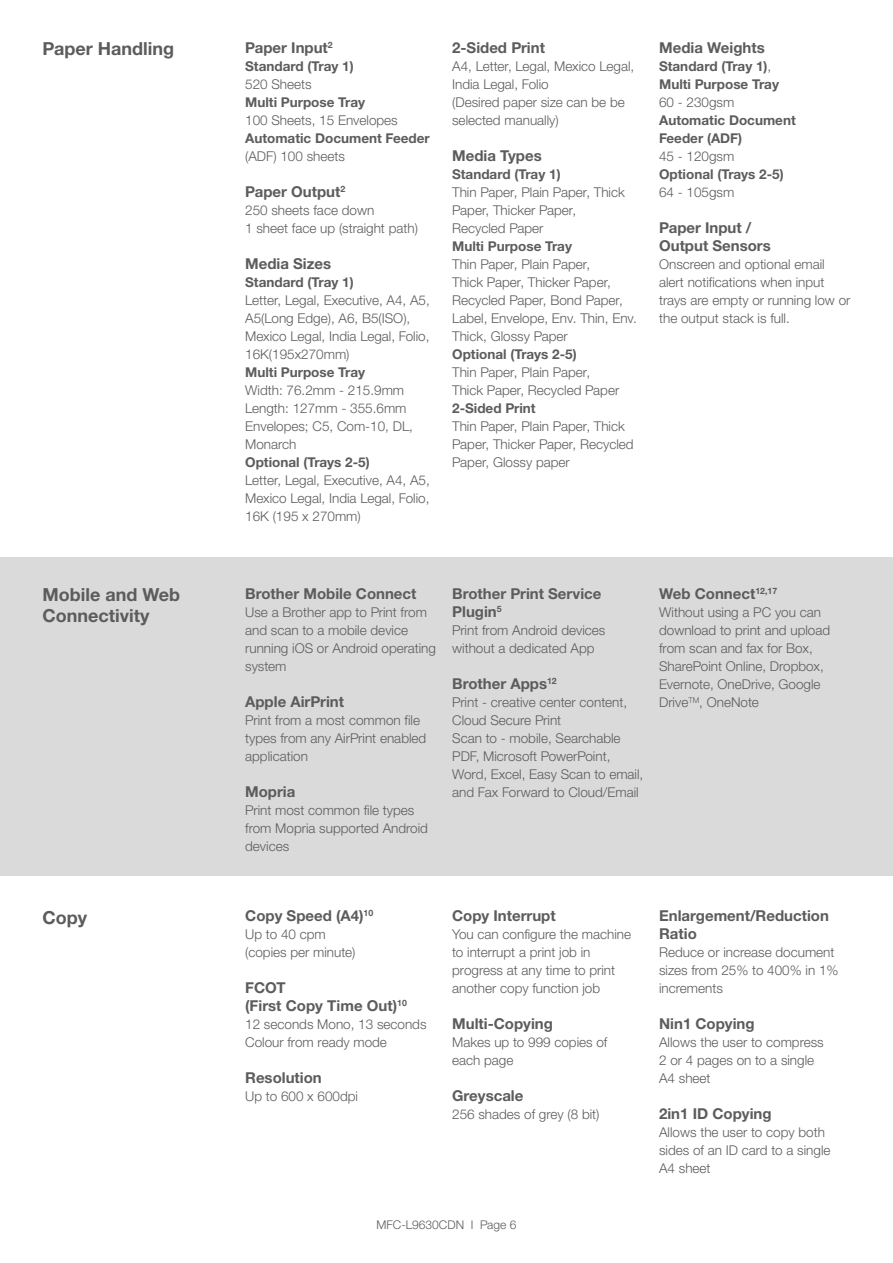
<style>
.page{position:relative;width:893px;height:1263px;background:#fff}
.page>*{position:absolute;margin:0;border:0;box-sizing:border-box;transform-origin:0 0}
.t1{font:700 18px/21px "Helvetica Neue LTW1 G";color:#5c5c5b}
.t2{font:700 15px/18px "Helvetica Neue LTW1 G";color:#5c5c5b}
.t3{font:300 13.5px/18px "Helvetica Neue LTW1 G";color:#5c5c5b}
.t4{font:700 13.5px/18px "Helvetica Neue LTW1 G";color:#5c5c5b}
.t5{font:300 12px "Helvetica Neue LTW1 G";color:#5c5c5b}
.s1{font-weight:300}
</style>
<div class="page">
<div style="left:0;top:557px;width:893px;height:319px;background:#dadada"></div>
<h1 class="t1" style="left:43px;top:38px;width:133px">Paper Handling</h1>
<p class="t2" style="left:245px;top:39px;width:89px">Paper Input<sup>2</sup></p>
<p class="t4" style="left:245px;top:57px;width:110px">Standard (Tray 1)</p>
<p class="t3" style="left:245px;top:75px;width:68px">520 Sheets</p>
<p class="t4" style="left:245px;top:93px;width:121px">Multi Purpose Tray</p>
<p class="t3" style="left:245px;top:111px;width:154px">100 Sheets, 15 Envelopes</p>
<p class="t4" style="left:245px;top:129px;width:186px">Automatic Document Feeder</p>
<p class="t3" style="left:245px;top:147px;width:101px">(ADF) 100 sheets</p>
<p class="t2" style="left:245px;top:183px;width:102px">Paper Output<sup>2</sup></p>
<p class="t3" style="left:245px;top:201px;width:174px">250 sheets face down<br>1 sheet face up (straight path)</p>
<p class="t2" style="left:245px;top:255px;width:87px">Media Sizes</p>
<p class="t4" style="left:245px;top:273px;width:110px">Standard (Tray 1)</p>
<p class="t3" style="left:245px;top:291px;width:186px">Letter, Legal, Executive, A4, A5,<br>A5(Long Edge), A6, B5(ISO),<br>Mexico Legal, India Legal, Folio,<br>16K(195x270mm)</p>
<p class="t4" style="left:245px;top:363px;width:121px">Multi Purpose Tray</p>
<p class="t3" style="left:245px;top:381px;width:169px">Width: 76.2mm - 215.9mm<br>Length: 127mm - 355.6mm<br>Envelopes; C5, Com-10, DL,<br>Monarch</p>
<p class="t4" style="left:245px;top:453px;width:126px">Optional (Trays 2-5)</p>
<p class="t3" style="left:245px;top:471px;width:186px;text-align:justify">Letter, Legal, Executive, A4, A5, Mexico Legal, India Legal, Folio, 16K (195 x 270mm)</p>
<p class="t2" style="left:452px;top:39px;width:94px">2-Sided Print</p>
<p class="t3" style="left:452px;top:57px;width:184px">A4, Letter, Legal, Mexico Legal,<br>India Legal, Folio<br>(Desired paper size can be be selected manually)</p>
<p class="t2" style="left:452px;top:147px;width:91px">Media Types</p>
<p class="t4" style="left:452px;top:165px;width:110px">Standard (Tray 1)</p>
<p class="t3" style="left:452px;top:183px;width:174px">Thin Paper, Plain Paper, Thick<br>Paper, Thicker Paper,<br>Recycled Paper</p>
<p class="t4" style="left:452px;top:237px;width:121px">Multi Purpose Tray</p>
<p class="t3" style="left:452px;top:255px;width:186px">Thin Paper, Plain Paper,<br>Thick Paper, Thicker Paper,<br>Recycled Paper, Bond Paper,<br>Label, Envelope, Env. Thin, Env.<br>Thick, Glossy Paper</p>
<p class="t4" style="left:452px;top:345px;width:126px">Optional (Trays 2-5)</p>
<p class="t3" style="left:452px;top:363px;width:169px">Thin Paper, Plain Paper,<br>Thick Paper, Recycled Paper</p>
<p class="t4" style="left:452px;top:399px;width:85px">2-Sided Print</p>
<p class="t3" style="left:452px;top:417px;width:183px">Thin Paper, Plain Paper, Thick<br>Paper, Thicker Paper, Recycled<br>Paper, Glossy paper</p>
<p class="t2" style="left:659px;top:39px;width:107px">Media Weights</p>
<p class="t4" style="left:659px;top:57px;width:121px">Standard (Tray 1)<span class="s1">,<br></span>Multi Purpose Tray</p>
<p class="t3" style="left:659px;top:93px;width:77px">60 - 230gsm</p>
<p class="t4" style="left:659px;top:111px;width:138px">Automatic Document<br>Feeder (ADF)</p>
<p class="t3" style="left:659px;top:147px;width:77px">45 - 120gsm</p>
<p class="t4" style="left:659px;top:165px;width:126px">Optional (Trays 2-5)</p>
<p class="t3" style="left:659px;top:183px;width:77px">64 - 105gsm</p>
<p class="t2" style="left:659px;top:219px;width:113px">Paper Input /<br>Output Sensors</p>
<p class="t3" style="left:659px;top:255px;width:193px">Onscreen and optional email alert notifications when input trays are empty or running low or the output stack is full.</p>
<h1 class="t1" style="left:43px;top:584px;width:139px">Mobile and Web<br>Connectivity</h1>
<p class="t2" style="left:245px;top:585px;width:173px">Brother Mobile Connect</p>
<p class="t3" style="left:245px;top:603px;width:192px">Use a Brother app to Print from and scan to a mobile device running iOS or Android operating system</p>
<p class="t2" style="left:245px;top:693px;width:100px">Apple AirPrint</p>
<p class="t3" style="left:245px;top:711px;width:183px">Print from a most common file types from any AirPrint enabled application</p>
<p class="t2" style="left:245px;top:783px;width:52px">Mopria</p>
<p class="t3" style="left:245px;top:801px;width:184px">Print most common file types from Mopria supported Android devices</p>
<p class="t2" style="left:452px;top:585px;width:151px">Brother Print Service<br>Plugin<sup>5</sup></p>
<p class="t3" style="left:452px;top:621px;width:155px">Print from Android devices without a dedicated App</p>
<p class="t2" style="left:452px;top:675px;width:106px">Brother Apps<sup>12</sup></p>
<p class="t3" style="left:452px;top:693px;width:193px">Print - creative center content,<br>Cloud Secure Print<br>Scan to - mobile, Searchable<br>PDF, Microsoft PowerPoint,<br>Word, Excel, Easy Scan to email, and Fax Forward to Cloud/Email</p>
<p class="t2" style="left:659px;top:585px;width:120px">Web Connect<sup>12,17</sup></p>
<p class="t3" style="left:659px;top:603px;width:173px">Without using a PC you can download to print and upload from scan and fax for Box,<br>SharePoint Online, Dropbox,<br>Evernote, OneDrive, Google<br>Drive<sup>TM</sup>, OneNote</p>
<h1 class="t1" style="left:43px;top:906px;width:46px">Copy</h1>
<p class="t2" style="left:245px;top:907px;width:130px">Copy Speed (A4)<sup>10</sup></p>
<p class="t3" style="left:245px;top:925px;width:112px">Up to 40 cpm (copies per minute)</p>
<p class="t2" style="left:245px;top:979px;width:163px">FCOT<br>(First Copy Time Out)<sup>10</sup></p>
<p class="t3" style="left:245px;top:1015px;width:183px">12 seconds Mono, 13 seconds<br>Colour from ready mode</p>
<p class="t2" style="left:245px;top:1069px;width:78px">Resolution</p>
<p class="t3" style="left:245px;top:1087px;width:114px">Up to 600 x 600dpi</p>
<p class="t2" style="left:452px;top:907px;width:105px">Copy Interrupt</p>
<p class="t3" style="left:452px;top:925px;width:181px">You can configure the machine to interrupt a print job in progress at any time to print another copy function job</p>
<p class="t2" style="left:452px;top:1015px;width:102px">Multi-Copying</p>
<p class="t3" style="left:452px;top:1033px;width:157px">Makes up to 999 copies of each page</p>
<p class="t2" style="left:452px;top:1087px;width:73px">Greyscale</p>
<p class="t3" style="left:452px;top:1105px;width:149px">256 shades of grey (8 bit)</p>
<p class="t5" style="left:376px;top:1217px;width:141px">MFC-L9630CDN I Page 6</p>
<p class="t2" style="left:659px;top:907px;width:171px">Enlargement/Reduction<br>Ratio</p>
<p class="t3" style="left:659px;top:943px;width:181px">Reduce or increase document sizes from 25% to 400% in 1% increments</p>
<p class="t2" style="left:659px;top:1015px;width:97px">Nin1 Copying</p>
<p class="t3" style="left:659px;top:1033px;width:166px">Allows the user to compress<br>2 or 4 pages on to a single<br>A4 sheet</p>
<p class="t2" style="left:659px;top:1105px;width:114px">2in1 ID Copying</p>
<p class="t3" style="left:659px;top:1123px;width:173px">Allows the user to copy both sides of an ID card to a single<br>A4 sheet</p>
</div>
